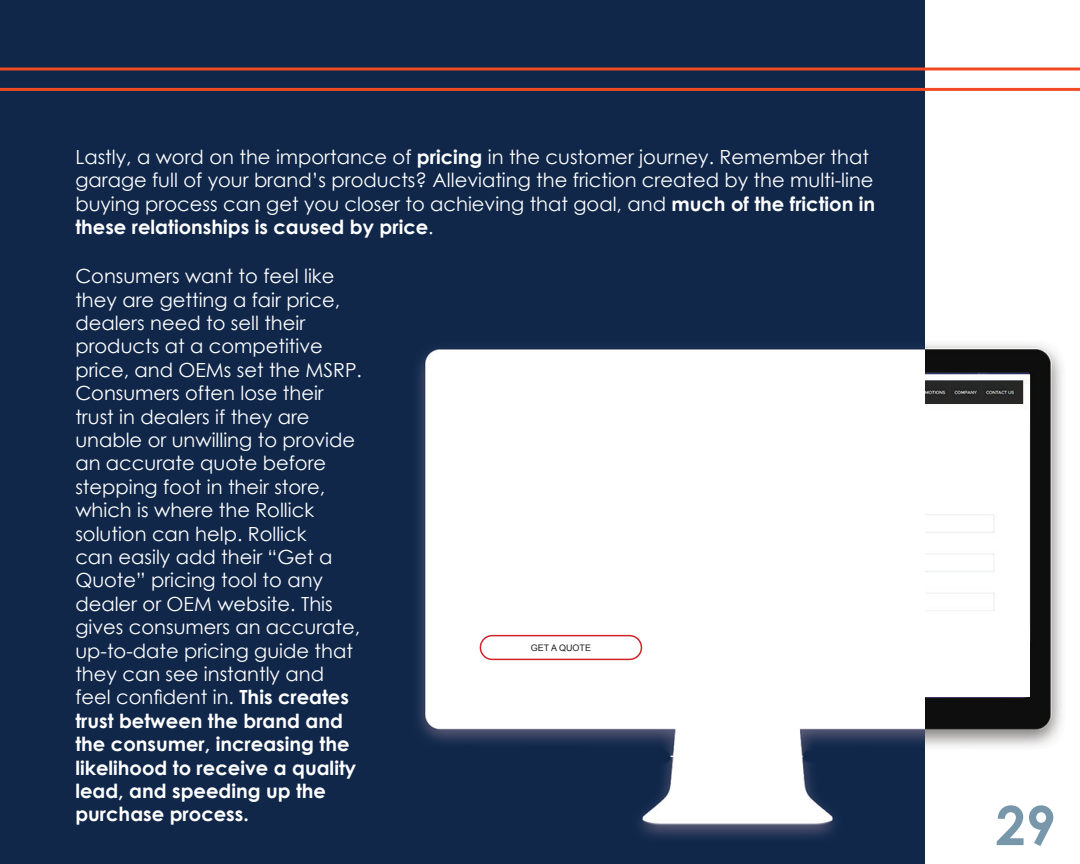
<style>
.page{position:relative;width:1080px;height:864px;background:#fff}
.page>*{position:absolute;margin:0;border:0;box-sizing:border-box;transform-origin:0 0}
.t1{font:700 54px "Century Gothic";color:#7997ab}
.t2{font:19.5px/23.4px "Century Gothic";color:#fff}
.t3{font:9px "Arial";color:#231f20}
.s1{font-weight:700}
</style>
<div class="page">
<div style="left:0;top:0;width:925px;height:864px;background:#10274a"></div>
<hr style="left:0;top:88px;width:1080px;height:3px;background:#f04a22">
<hr style="left:0;top:68px;width:1080px;height:2px;background:#f04a22">
<img style="left:925px;top:343px;width:137px;height:404px">
<img style="left:418px;top:349px;width:507px;height:489px">
<div style="left:447px;top:627px;width:582px;height:70px;background:#fff"></div>
<div style="left:480px;top:635px;width:162px;height:25px;border:2px solid #d1232a;border-radius:12px"></div>
<p class="t2" style="left:75px;top:145px;width:801px">Lastly, a word on the importance of <span class="s1">pricing</span> in the customer journey. Remember that garage full of your brand’s products? Alleviating the friction created by the multi-line buying process can get you closer to achieving that goal, and <span class="s1">much of the friction in these relationships is caused by price</span>.</p>
<p class="t2" style="left:75px;top:264px;width:288px">Consumers want to feel like they are getting a fair price, dealers need to sell their products at a competitive price, and OEMs set the MSRP.<br>Consumers often lose their trust in dealers if they are unable or unwilling to provide an accurate quote before stepping foot in their store, which is where the Rollick solution can help. Rollick<br>can easily add their “Get a<br>Quote” pricing tool to any dealer or OEM website. This gives consumers an accurate, up-to-date pricing guide that they can see instantly and feel confident in. <span class="s1">This creates trust between the brand and the consumer, increasing the likelihood to receive a quality lead, and speeding up the purchase process.</span></p>
<p class="t3" style="left:531px;top:642px;width:62px">GET A QUOTE</p>
<h1 class="t1" style="left:996px;top:785px;width:62px">29</h1>
</div>
